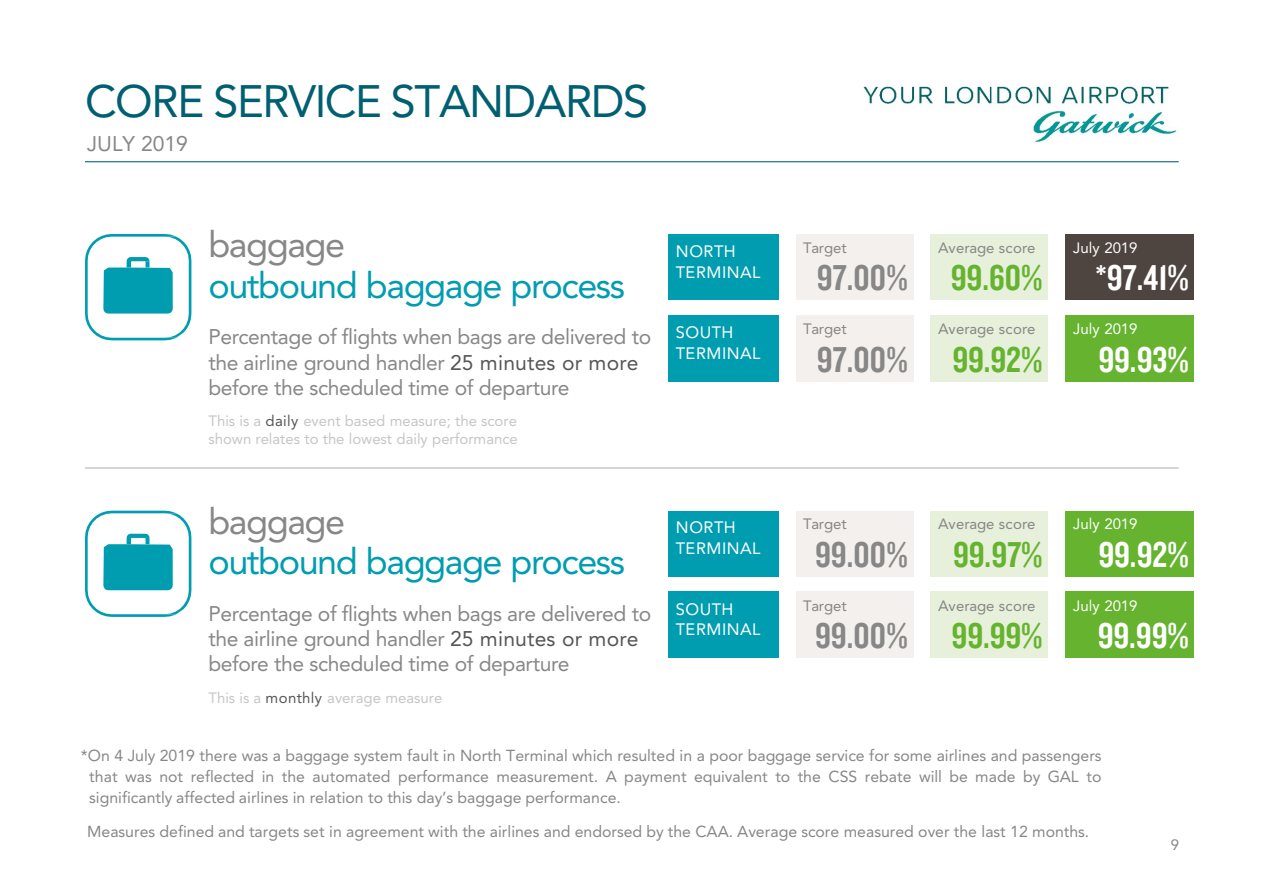
<style>
.page{position:relative;width:1264px;height:894px;background:#fff}
.page>*{position:absolute;margin:0;border:0;box-sizing:border-box;transform-origin:0 0}
.t1{font:45px "Avenir";letter-spacing:-.03em;color:#006071}
.t2{font:37.35px "Knockout HTF49 Liteweight";letter-spacing:-.005em;color:#878787}
.t3{font:37.35px "Knockout HTF49 Liteweight";letter-spacing:-.005em;color:#fff}
.t4{font:36px "Avenir";letter-spacing:-.04em;color:#009db1}
.t5{font:36px "Avenir";letter-spacing:-.04em;color:#878787}
.t6{font:21px/25.2px "Avenir";letter-spacing:-.02em;color:#878787}
.t7{font:21px "Avenir";color:#878787}
.t8{font:16.35px "Avenir";letter-spacing:.025em;color:#fff}
.t9{font:15.9px/21px "Avenir";color:#878787;text-align:justify}
.t10{font:15px/18px "Avenir";color:#c6c6c6}
.t11{font:15px "Avenir";color:#878787}
.t12{font:14.85px "Avenir";letter-spacing:-.005em;color:#878787}
.t13{font:14.85px "Avenir";letter-spacing:-.005em;color:#fff}
.s1{color:#575656}
.s2{color:#65b32e}
</style>
<div class="page">
<hr style="left:0;top:0;width:108px;height:1px;background:#fbffff">
<hr style="left:85px;top:161px;width:1093px;height:1px;background:#006071">
<hr style="left:85px;top:467px;width:1093px;height:1px;background:#c6c6c6">
<svg style="left:85px;top:234px;width:106px;height:106px"></svg>
<svg style="left:85px;top:510px;width:106px;height:106px"></svg>
<div style="left:667px;top:234px;width:111px;height:66px;background:#009db1"></div>
<div style="left:795px;top:234px;width:118px;height:66px;background:#f4f0ee"></div>
<div style="left:930px;top:234px;width:118px;height:66px;background:#e6f0da"></div>
<div style="left:1065px;top:234px;width:129px;height:66px;background:#4e4540"></div>
<div style="left:667px;top:315px;width:111px;height:66px;background:#009db1"></div>
<div style="left:795px;top:315px;width:118px;height:66px;background:#f4f0ee"></div>
<div style="left:930px;top:315px;width:118px;height:66px;background:#e6f0da"></div>
<div style="left:1065px;top:315px;width:129px;height:66px;background:#65b32e"></div>
<div style="left:667px;top:510px;width:111px;height:66px;background:#009db1"></div>
<div style="left:795px;top:510px;width:118px;height:66px;background:#f4f0ee"></div>
<div style="left:930px;top:510px;width:118px;height:66px;background:#e6f0da"></div>
<div style="left:1065px;top:510px;width:129px;height:66px;background:#65b32e"></div>
<div style="left:667px;top:591px;width:111px;height:66px;background:#009db1"></div>
<div style="left:795px;top:591px;width:118px;height:66px;background:#f4f0ee"></div>
<div style="left:930px;top:591px;width:118px;height:66px;background:#e6f0da"></div>
<div style="left:1065px;top:591px;width:129px;height:66px;background:#65b32e"></div>
<img style="left:863px;top:86px;width:314px;height:57px">
<h1 class="t1" style="left:85px;top:75px;width:564px">CORE SERVICE STANDARDS</h1>
<h1 class="t7" style="left:87px;top:132px;width:102px">JULY 2019</h1>
<p class="t5" style="left:208px;top:223px;width:138px">baggage</p>
<p class="t4" style="left:208px;top:264px;width:418px">outbound baggage process</p>
<p class="t6" style="left:208px;top:324px;width:444px">Percentage of flights when bags are delivered to the airline ground handler <span class="s1">25 minutes or more </span>before the scheduled time of departure</p>
<p class="t10" style="left:208px;top:412px;width:311px">This is a <span class="s1">daily</span> event based measure; the score shown relates to the lowest daily performance</p>
<p class="t5" style="left:208px;top:500px;width:138px">baggage</p>
<p class="t4" style="left:208px;top:540px;width:418px">outbound baggage process</p>
<p class="t6" style="left:208px;top:601px;width:444px">Percentage of flights when bags are delivered to the airline ground handler <span class="s1">25 minutes or more </span>before the scheduled time of departure</p>
<p class="t10" style="left:208px;top:688px;width:235px">This is a <span class="s1">monthly</span> average measure</p>
<p class="t8" style="left:675px;top:241px;width:61px">NORTH</p>
<p class="t12" style="left:803px;top:239px;width:45px">Target</p>
<p class="t12" style="left:937px;top:239px;width:99px">Average score</p>
<p class="t13" style="left:1072px;top:239px;width:66px">July 2019</p>
<p class="t8" style="left:675px;top:262px;width:86px">TERMINAL</p>
<p class="t2" style="left:816px;top:259px;width:227px">97.00% <span class="s2">99.60%</span></p>
<p class="t3" style="left:1095px;top:259px;width:95px">*97.41%</p>
<p class="t8" style="left:675px;top:323px;width:59px">SOUTH</p>
<p class="t12" style="left:803px;top:320px;width:45px">Target</p>
<p class="t12" style="left:937px;top:320px;width:99px">Average score</p>
<p class="t13" style="left:1072px;top:320px;width:66px">July 2019</p>
<p class="t8" style="left:675px;top:343px;width:86px">TERMINAL</p>
<p class="t2" style="left:816px;top:340px;width:227px">97.00% <span class="s2">99.92%</span></p>
<p class="t3" style="left:1098px;top:340px;width:92px">99.93%</p>
<p class="t8" style="left:675px;top:518px;width:61px">NORTH</p>
<p class="t12" style="left:803px;top:515px;width:45px">Target</p>
<p class="t12" style="left:937px;top:515px;width:99px">Average score</p>
<p class="t13" style="left:1072px;top:515px;width:66px">July 2019</p>
<p class="t8" style="left:675px;top:538px;width:86px">TERMINAL</p>
<p class="t2" style="left:815px;top:535px;width:229px">99.00% <span class="s2">99.97%</span></p>
<p class="t3" style="left:1098px;top:535px;width:92px">99.92%</p>
<p class="t8" style="left:675px;top:599px;width:59px">SOUTH</p>
<p class="t12" style="left:803px;top:597px;width:45px">Target</p>
<p class="t12" style="left:937px;top:597px;width:99px">Average score</p>
<p class="t13" style="left:1072px;top:597px;width:66px">July 2019</p>
<p class="t8" style="left:675px;top:620px;width:86px">TERMINAL</p>
<p class="t2" style="left:815px;top:616px;width:229px">99.00% <span class="s2">99.99%</span></p>
<p class="t3" style="left:1097px;top:616px;width:92px">99.99%</p>
<p class="t9" style="left:89px;top:744px;width:1013px;text-indent:-8px">*On 4 July 2019 there was a baggage system fault in North Terminal which resulted in a poor baggage service for some airlines and passengers that was not reflected in the automated performance measurement. A payment equivalent to the CSS rebate will be made by GAL to significantly affected airlines in relation to this day’s baggage performance.</p>
<p class="t9" style="left:87px;top:820px;width:1003px">Measures defined and targets set in agreement with the airlines and endorsed by the CAA. Average score measured over the last 12 months.</p>
<p class="t11" style="left:1170px;top:836px;width:10px">9</p>
</div>
